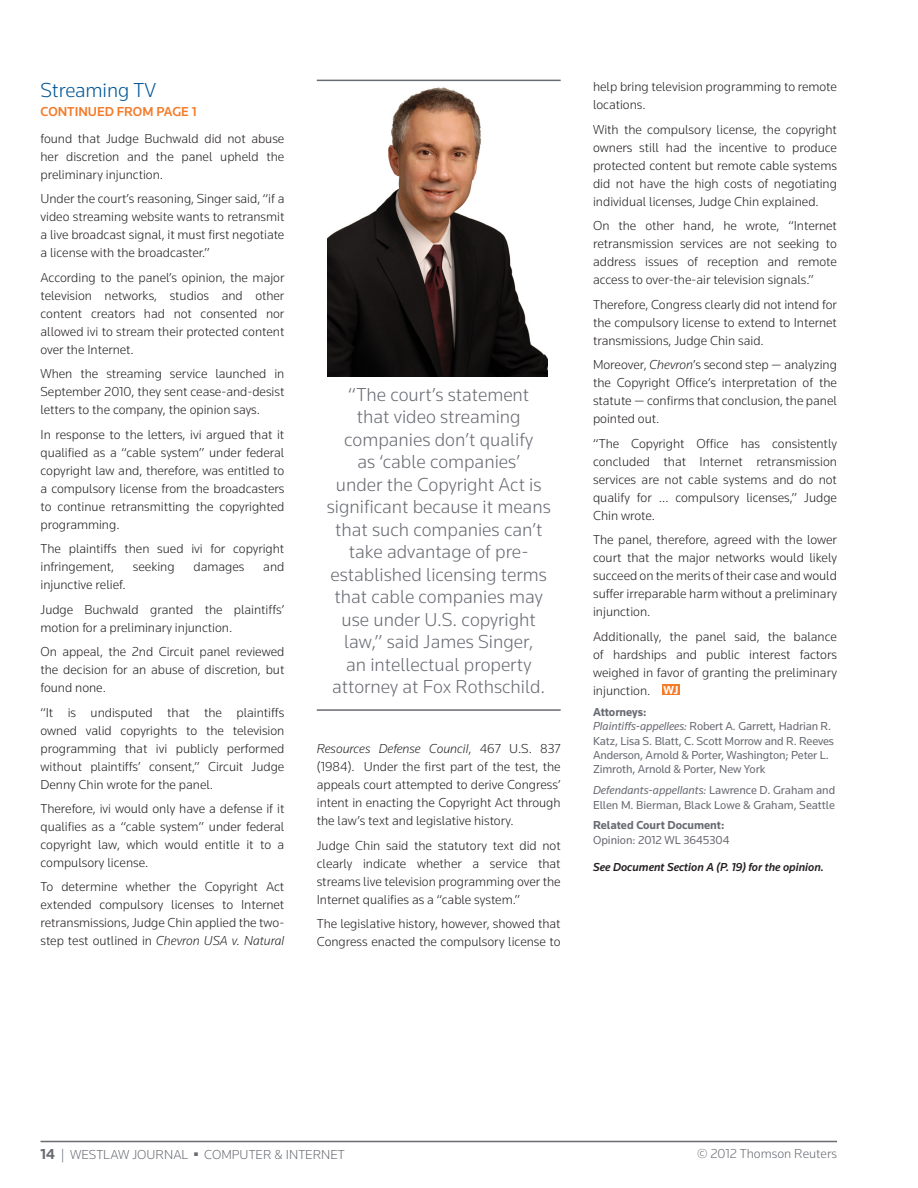
<style>
.page{position:relative;width:918px;height:1188px;background:#fff}
.page>*{position:absolute;margin:0;border:0;box-sizing:border-box;transform-origin:0 0}
.CT{font:300 21px "Knowledge";letter-spacing:-.005em;color:#005595}
.Pull_quote{font:300 19.5px/22.5px "Knowledge";color:#696b73;text-align:center}
.t1{font:300 13.5px/18px "Knowledge";color:#231f20;text-align:justify}
.t2{font:300 13.5px "Knowledge";color:#696b73}
.t3{font:500 13.5px "Knowledge";color:#f47b2a}
.AN{font:12px/14.4px "Knowledge";letter-spacing:-.01em;color:#696b73}
.SEE_Doc_Section{font:italic 500 12px "Knowledge";color:#231f20}
.AN_Head{font:700 12px "Knowledge";color:#696b73}
.t4{font:700 11.85px "Knowledge";color:#fff}
.s1{font-style:italic}
.s2{font-weight:700;font-size:15px}
</style>
<div class="page">
<hr style="left:40px;top:1141px;width:797px;height:1px;background:#696b73">
<hr style="left:317px;top:80px;width:244px;height:1px;background:#696b73">
<hr style="left:317px;top:709px;width:244px;height:2px;background:#696b73">
<div style="left:662px;top:684px;width:18px;height:11px;background:#f47b2a"></div>
<img style="left:328px;top:87px;width:220px;height:290px">
<p class="CT" style="left:40px;top:77px;width:117px">Streaming TV</p>
<p class="t3" style="left:40px;top:103px;width:158px">CONTINUED FROM PAGE 1</p>
<p class="t1" style="left:40px;top:129px;width:245px">found that Judge Buchwald did not abuse her discretion and the panel upheld the preliminary injunction.</p>
<p class="t1" style="left:40px;top:189px;width:245px">Under the court’s reasoning, Singer said, “if a video streaming website wants to retransmit a live broadcast signal, it must first negotiate a license with the broadcaster.”</p>
<p class="t1" style="left:40px;top:268px;width:245px">According to the panel’s opinion, the major television networks, studios and other content creators had not consented nor allowed ivi to stream their protected content over the Internet.</p>
<p class="t1" style="left:40px;top:364px;width:245px">When the streaming service launched in September 2010, they sent cease-and-desist letters to the company, the opinion says.</p>
<p class="t1" style="left:40px;top:425px;width:245px">In response to the letters, ivi argued that it qualified as a “cable system” under federal copyright law and, therefore, was entitled to a compulsory license from the broadcasters to continue retransmitting the copyrighted programming.</p>
<p class="t1" style="left:40px;top:539px;width:245px">The plaintiffs then sued ivi for copyright infringement,</p>
<p class="t1" style="left:133px;top:557px;width:43px">seeking</p>
<p class="t1" style="left:194px;top:557px;width:52px">damages</p>
<p class="t1" style="left:263px;top:557px;width:23px">and</p>
<p class="t1" style="left:40px;top:575px;width:87px">injunctive relief.</p>
<p class="t1" style="left:40px;top:600px;width:245px">Judge Buchwald granted the plaintiffs’ motion for a preliminary injunction.</p>
<p class="t1" style="left:40px;top:642px;width:245px">On appeal, the 2nd Circuit panel reviewed the decision for an abuse of discretion, but found none.</p>
<p class="t1" style="left:40px;top:703px;width:245px">“It is undisputed that the plaintiffs owned valid copyrights to the television programming that ivi publicly performed without plaintiffs’ consent,” Circuit Judge Denny Chin wrote for the panel.</p>
<p class="t1" style="left:40px;top:799px;width:245px">Therefore, ivi would only have a defense if it qualifies as a “cable system” under federal copyright law, which would entitle it to a compulsory license.</p>
<p class="t1" style="left:40px;top:878px;width:245px">To determine whether the Copyright Act extended compulsory licenses to Internet retransmissions, Judge Chin applied the two&shy;step test outlined in <span class="s1">Chevron USA v. Natural</span></p>
<p class="Pull_quote" style="left:327px;top:383px;width:226px">“The court’s statement<br>that video streaming companies don’t qualify<br>as ‘cable companies’<br>under the Copyright Act is significant because it means that such companies can’t take advantage of pre&shy;established licensing terms that cable companies may use under U.S. copyright law,” said James Singer,<br>an intellectual property attorney at Fox Rothschild.</p>
<p class="t1" style="left:317px;top:740px;width:245px"><span class="s1">Resources Defense Council</span>, 467 U.S. 837 (1984). Under the first part of the test, the appeals court attempted to derive Congress’ intent in enacting the Copyright Act through the law’s text and legislative history.</p>
<p class="t1" style="left:317px;top:836px;width:245px">Judge Chin said the statutory text did not clearly indicate whether a service that streams live television programming over the Internet qualifies as a “cable system.”</p>
<p class="t1" style="left:317px;top:915px;width:245px">The legislative history, however, showed that<br>Congress enacted the compulsory license to</p>
<p class="t1" style="left:593px;top:78px;width:245px">help bring television programming to remote locations.</p>
<p class="t1" style="left:593px;top:120px;width:245px">With the compulsory license, the copyright owners still had the incentive to produce protected content but remote cable systems did not have the high costs of negotiating individual licenses, Judge Chin explained.</p>
<p class="t1" style="left:593px;top:217px;width:245px">On the other hand, he wrote, “Internet retransmission services are not seeking to address issues of reception and remote access to over-the-air television signals.”</p>
<p class="t1" style="left:593px;top:295px;width:245px">Therefore, Congress clearly did not intend for the compulsory license to extend to Internet transmissions, Judge Chin said.</p>
<p class="t1" style="left:593px;top:356px;width:245px">Moreover, <span class="s1">Chevron</span>’s second step — analyzing the Copyright Office’s interpretation of the statute — confirms that conclusion, the panel pointed out.</p>
<p class="t1" style="left:593px;top:434px;width:245px">“The Copyright Office has consistently concluded that Internet retransmission services are not cable systems and do not qualify for … compulsory licenses,” Judge Chin wrote.</p>
<p class="t1" style="left:593px;top:531px;width:245px">The panel, therefore, agreed with the lower court that the major networks would likely succeed on the merits of their case and would suffer irreparable harm without a preliminary injunction.</p>
<p class="t1" style="left:593px;top:627px;width:245px">Additionally, the panel said, the balance of hardships and public interest factors weighed in favor of granting the preliminary injunction.</p>
<p class="t4" style="left:663px;top:682px;width:16px">WJ</p>
<p class="AN_Head" style="left:593px;top:704px;width:55px">Attorneys:</p>
<p class="AN" style="left:593px;top:719px;width:243px"><span class="s1">Plaintiffs-appellees:</span> Robert A. Garrett, Hadrian R.<br>Katz, Lisa S. Blatt, C. Scott Morrow and R. Reeves Anderson, Arnold &amp; Porter, Washington; Peter L.<br>Zimroth, Arnold &amp; Porter, New York</p>
<p class="AN" style="left:593px;top:783px;width:244px"><span class="s1">Defendants-appellants:</span> Lawrence D. Graham and<br>Ellen M. Bierman, Black Lowe &amp; Graham, Seattle</p>
<p class="AN_Head" style="left:593px;top:818px;width:133px">Related Court Document:</p>
<p class="AN" style="left:593px;top:832px;width:138px">Opinion: 2012 WL 3645304</p>
<p class="SEE_Doc_Section" style="left:593px;top:859px;width:232px">See Document Section A (P. 19) for the opinion.</p>
<p class="t2" style="left:40px;top:1146px;width:306px"><span class="s2">14</span> | WESTLAW JOURNAL ■ COMPUTER &amp; INTERNET</p>
<p class="t2" style="left:697px;top:1145px;width:141px">© 2012 Thomson Reuters</p>
</div>
